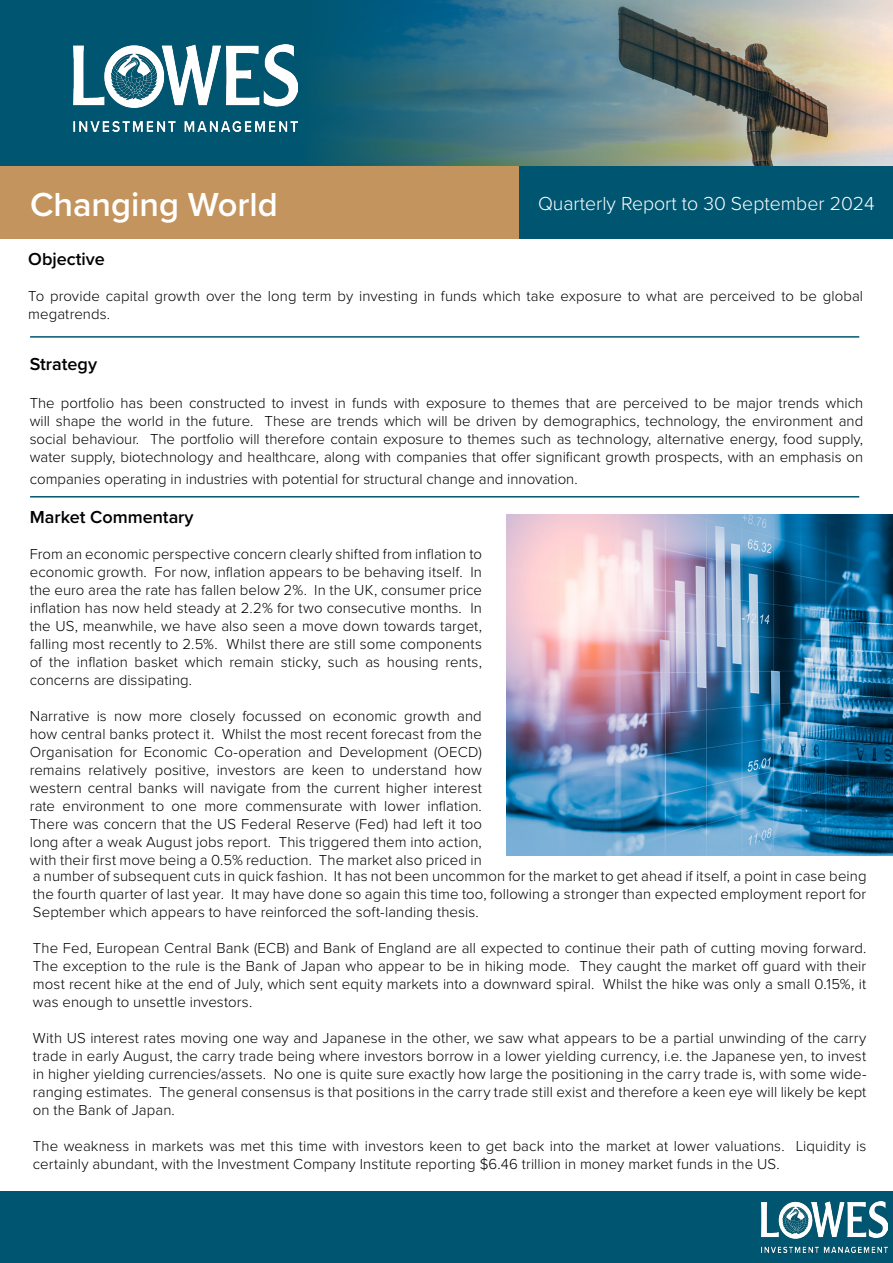
<style>
.page{position:relative;width:893px;height:1263px;background:#fff}
.page>*{position:absolute;margin:0;border:0;box-sizing:border-box;transform-origin:0 0}
.t1{font:600 34.5px "Proxima Nova";color:#fff}
.t2{font:300 19.5px "Proxima Nova";color:#fff}
.t3{font:600 18px "Proxima Nova";color:#000}
.t4{font:300 15px/18px "Proxima Nova";letter-spacing:.005em;color:#000;text-align:justify}
</style>
<div class="page">
<img style="left:506px;top:514px;width:387px;height:341px">
<img style="left:0;top:0;width:893px;height:167px">
<div style="left:0;top:167px;width:712px;height:72px;background:#c3945d"></div>
<img style="left:73px;top:44px;width:225px;height:88px">
<div style="left:520px;top:167px;width:373px;height:72px;background:#005670"></div>
<div style="left:0;top:1192px;width:893px;height:71px;background:#005670"></div>
<img style="left:761px;top:1201px;width:127px;height:52px">
<hr style="left:30px;top:336px;width:829px;height:2px;background:#005670">
<hr style="left:30px;top:496px;width:829px;height:1px;background:#005670">
<p class="t1" style="left:30px;top:179px;width:249px">Changing World</p>
<p class="t2" style="left:538px;top:189px;width:338px">Quarterly Report to 30 September 2024</p>
<p class="t3" style="left:28px;top:245px;width:78px">Objective</p>
<p class="t4" style="left:28px;top:286px;width:836px">To provide capital growth over the long term by investing in funds which take exposure to what are perceived to be global megatrends.</p>
<p class="t3" style="left:30px;top:351px;width:69px">Strategy</p>
<p class="t4" style="left:30px;top:393px;width:835px">The portfolio has been constructed to invest in funds with exposure to themes that are perceived to be major trends which will shape the world in the future. These are trends which will be driven by demographics, technology, the environment and social behaviour. The portfolio will therefore contain exposure to themes such as technology, alternative energy, food supply, water supply, biotechnology and healthcare, along with companies that offer significant growth prospects, with an emphasis on</p>
<p class="t4" style="left:30px;top:469px;width:549px">companies operating in industries with potential for structural change and innovation.</p>
<p class="t3" style="left:30px;top:503px;width:165px">Market Commentary</p>
<p class="t4" style="left:30px;top:544px;width:454px">From an economic perspective concern clearly shifted from inflation to economic growth. For now, inflation appears to be behaving itself. In the euro area the rate has fallen below 2%. In the UK, consumer price inflation has now held steady at 2.2% for two consecutive months. In the US, meanwhile, we have also seen a move down towards target, falling most recently to 2.5%. Whilst there are still some components of the inflation basket which remain sticky, such as housing rents, concerns are dissipating.</p>
<p class="t4" style="left:30px;top:706px;width:454px">Narrative is now more closely focussed on economic growth and how central banks protect it. Whilst the most recent forecast from the Organisation for Economic Co-operation and Development (OECD) remains relatively positive, investors are keen to understand how western central banks will navigate from the current higher interest rate environment to one more commensurate with lower inflation.<br>There was concern that the US Federal Reserve (Fed) had left it too long after a weak August jobs report. This triggered them into action, with their first move being a 0.5% reduction. The market also priced in</p>
<p class="t4" style="left:33px;top:866px;width:835px">a number of subsequent cuts in quick fashion. It has not been uncommon for the market to get ahead if itself, a point in case being the fourth quarter of last year. It may have done so again this time too, following a stronger than expected employment report for September which appears to have reinforced the soft-landing thesis.</p>
<p class="t4" style="left:33px;top:938px;width:835px">The Fed, European Central Bank (ECB) and Bank of England are all expected to continue their path of cutting moving forward.<br>The exception to the rule is the Bank of Japan who appear to be in hiking mode. They caught the market off guard with their most recent hike at the end of July, which sent equity markets into a downward spiral. Whilst the hike was only a small 0.15%, it was enough to unsettle investors.</p>
<p class="t4" style="left:33px;top:1028px;width:835px">With US interest rates moving one way and Japanese in the other, we saw what appears to be a partial unwinding of the carry trade in early August, the carry trade being where investors borrow in a lower yielding currency, i.e. the Japanese yen, to invest in higher yielding currencies/assets. No one is quite sure exactly how large the positioning in the carry trade is, with some wide&shy;ranging estimates. The general consensus is that positions in the carry trade still exist and therefore a keen eye will likely be kept on the Bank of Japan.</p>
<p class="t4" style="left:33px;top:1136px;width:835px">The weakness in markets was met this time with investors keen to get back into the market at lower valuations. Liquidity is certainly abundant, with the Investment Company Institute reporting $6.46 trillion in money market funds in the US.</p>
</div>
